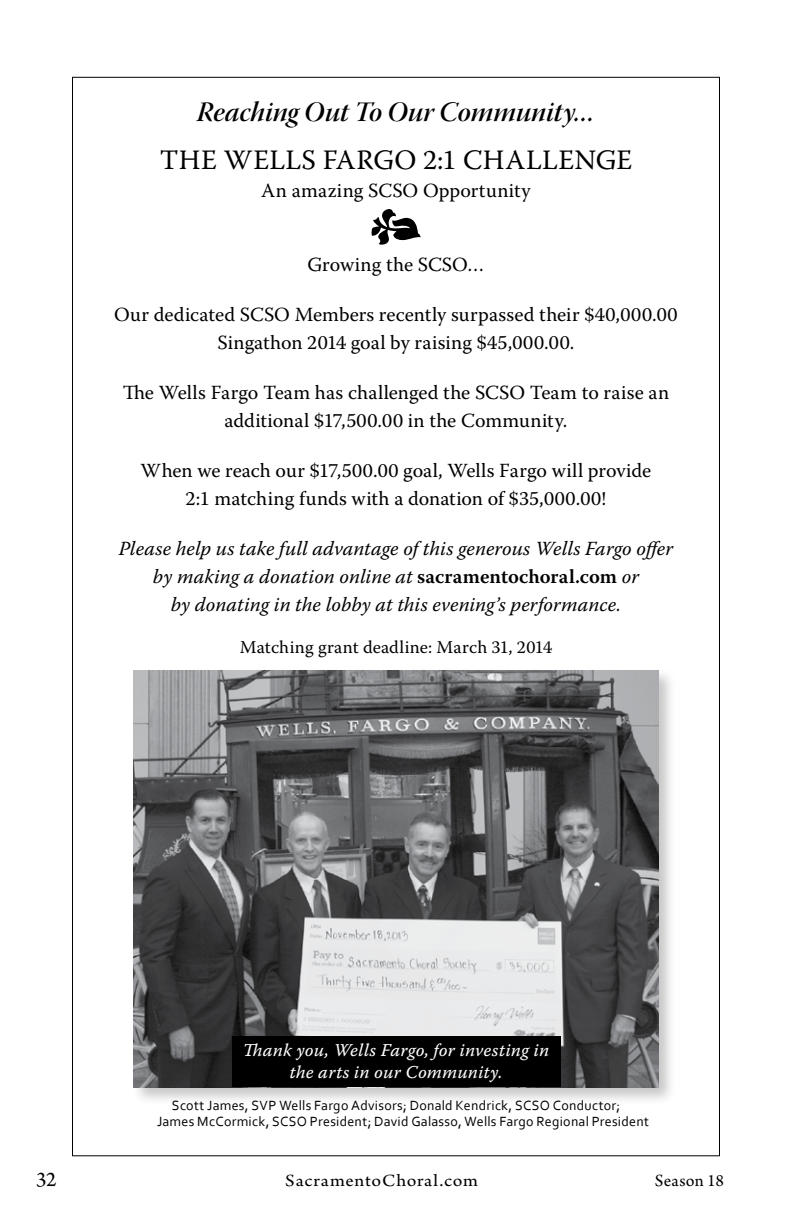
<style>
.page{position:relative;width:792px;height:1224px;background:#fff}
.page>*{position:absolute;margin:0;border:0;box-sizing:border-box;transform-origin:0 0}
.t1{font:60px "Warnock Pro";color:#000}
.t2{font:28px "Warnock Pro Semibold It Disp";color:#000}
.t3{font:28px "Warnock Pro";letter-spacing:.01em;color:#000}
.t4{font:22px "Arno Pro";color:#000}
.t5{font:20px/28px "Warnock Pro";letter-spacing:.02em;color:#000;text-align:center}
.t6{font:italic 20px/28px "Warnock Pro";letter-spacing:.005em;color:#000;text-align:center}
.t7{font:18px/22px "Warnock Pro It Capt";letter-spacing:.005em;color:#fff;text-align:center}
.t8{font:18px "Warnock Pro";letter-spacing:.01em;color:#000}
.t9{font:18px "Arno Pro";letter-spacing:.035em;color:#000;scale:1.1 1}
.t10{font:18px "Arno Pro";letter-spacing:.015em;color:#000}
.t11{font:14px/16px "Corbel";letter-spacing:.02em;color:#000}
.s1{font-weight:600;font-style:normal}
</style>
<div class="page">
<div style="left:131px;top:667px;width:546px;height:439px;background:#000;opacity:.23"></div>
<img style="left:134px;top:670px;width:524px;height:417px">
<div style="left:232px;top:1037px;width:328px;height:50px;background:#000"></div>
<h2 class="t2" style="left:197px;top:95px;width:400px">Reaching Out To Our Community…</h2>
<h2 class="t3" style="left:160px;top:143px;width:474px">The Wells Fargo 2:1 Challenge</h2>
<p class="t5" style="left:261px;top:176px;width:271px">An amazing SCSO Opportunity</p>
<h1 class="t1" style="left:369px;top:187px;width:55px">r</h1>
<p class="t5" style="left:307px;top:250px;width:179px">Growing the SCSO…</p>
<p class="t5" style="left:114px;top:300px;width:565px">Our dedicated SCSO Members recently surpassed their $40,000.00<br>Singathon 2014 goal by raising $45,000.00.</p>
<p class="t5" style="left:123px;top:378px;width:548px">The Wells Fargo Team has challenged the SCSO Team to raise an additional $17,500.00 in the Community.</p>
<p class="t5" style="left:141px;top:456px;width:512px">When we reach our $17,500.00 goal, Wells Fargo will provide<br>2:1 matching funds with a donation of $35,000.00!</p>
<p class="t6" style="left:119px;top:534px;width:556px">Please help us take full advantage of this generous Wells Fargo offer by making a donation online at <span class="s1">sacramentochoral.com</span> or<br>by donating in the lobby at this evening’s performance.</p>
<p class="t8" style="left:240px;top:636px;width:314px">Matching grant deadline: March 31, 2014</p>
<p class="t7" style="left:243px;top:1039px;width:308px">Thank you, Wells Fargo, for investing in the arts in our Community.</p>
<p class="t11" style="left:157px;top:1097px;width:493px;text-indent:15px">Scott James, SVP Wells Fargo Advisors; Donald Kendrick, SCSO Conductor;<br>James McCormick, SCSO President; David Galasso, Wells Fargo Regional President</p>
<p class="t4" style="left:36px;top:1167px;width:22px">32</p>
<p class="t9" style="left:285px;top:1170px;width:177px">SacramentoChoral.com</p>
<p class="t10" style="left:655px;top:1170px;width:71px">Season 18</p>
</div>
